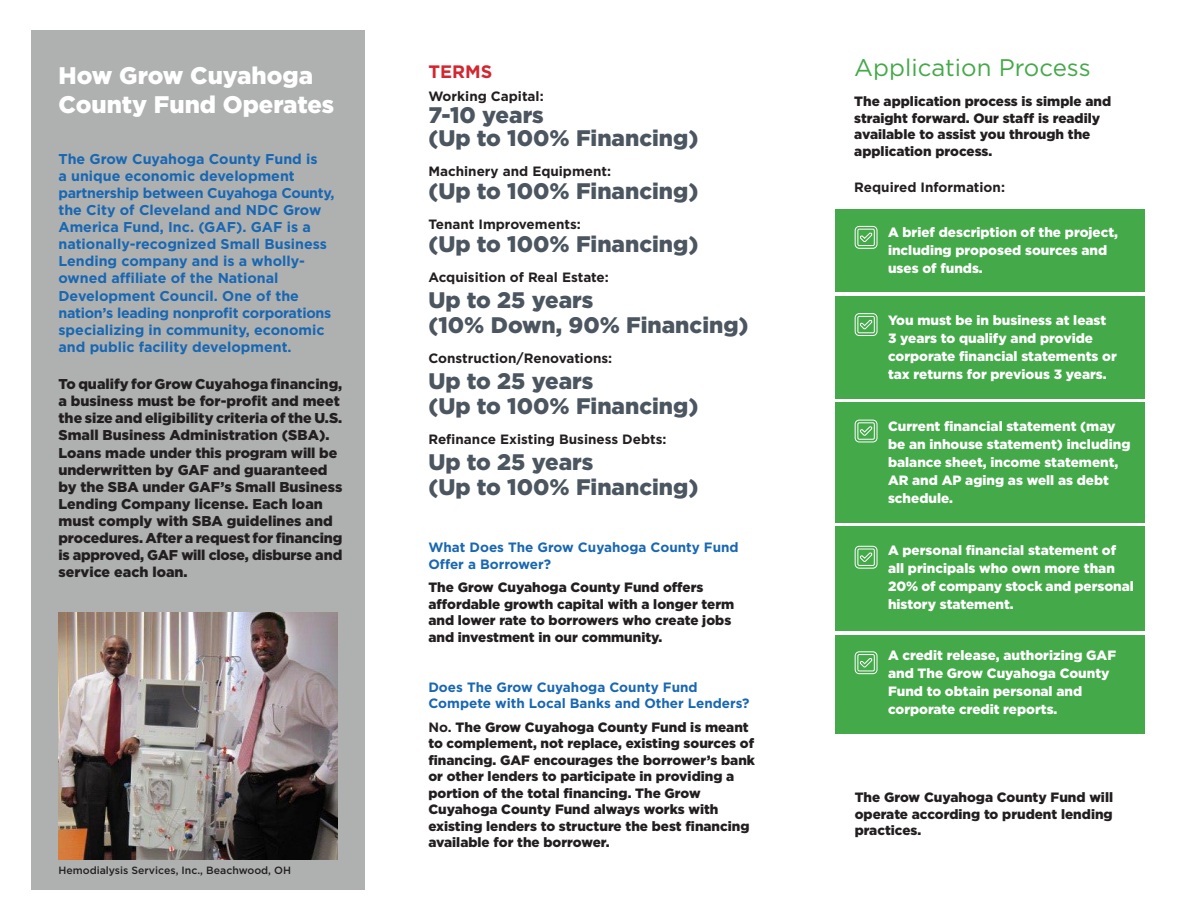
<style>
.page{position:relative;width:1188px;height:918px;background:#fff}
.page>*{position:absolute;margin:0;border:0;box-sizing:border-box;transform-origin:0 0}
.t1{font:900 24px/28.8px "Gotham";color:#fff}
.t2{font:24px "Gotham";color:#44a949}
.t3{font:900 22.5px/25.5px "Gotham";color:#4c5660}
.t4{font:700 18px "Gotham";color:#d32630}
.t5{font:900 14.25px/17.1px "Gotham";color:#231f20}
.t6{font:700 14.25px/17.1px "Gotham";color:#1867b3}
.t7{font:900 13.5px/16.5px "Gotham";color:#231f20}
.t8{font:900 13.5px/18px "Gotham";color:#fff}
.t9{font:700 13.5px "Gotham";color:#231f20}
.t10{font:700 13.5px/16.5px "Gotham";color:#1867b3}
.t11{font:500 10.5px "Gotham";color:#231f20}
.s1{font-weight:700}
</style>
<div class="page">
<div style="left:835px;top:635px;width:310px;height:99px;background:#44a949"></div>
<div style="left:835px;top:526px;width:310px;height:105px;background:#44a949"></div>
<div style="left:835px;top:402px;width:310px;height:121px;background:#44a949"></div>
<div style="left:835px;top:296px;width:310px;height:102px;background:#44a949"></div>
<div style="left:835px;top:210px;width:310px;height:82px;background:#44a949"></div>
<svg style="left:854px;top:651px;width:24px;height:24px"></svg>
<svg style="left:854px;top:545px;width:24px;height:24px"></svg>
<svg style="left:854px;top:419px;width:24px;height:24px"></svg>
<svg style="left:854px;top:313px;width:24px;height:23px"></svg>
<svg style="left:854px;top:226px;width:24px;height:23px"></svg>
<div style="left:32px;top:30px;width:333px;height:859px;background:#afb1b1"></div>
<img style="left:58px;top:612px;width:280px;height:248px">
<p class="t1" style="left:58px;top:61px;width:277px">How Grow Cuyahoga<br>County Fund Operates</p>
<p class="t6" style="left:58px;top:150px;width:278px">The Grow Cuyahoga County Fund is<br>a unique economic development partnership between Cuyahoga County, the City of Cleveland and NDC Grow America Fund, Inc. (GAF). GAF is a nationally-recognized Small Business Lending company and is a wholly&shy;owned affiliate of the National Development Council. One of the nation’s leading nonprofit corporations specializing in community, economic and public facility development.</p>
<p class="t5" style="left:58px;top:375px;width:285px">To qualify for Grow Cuyahoga financing, a business must be for-profit and meet the size and eligibility criteria of the U.S.<br>Small Business Administration (SBA).<br>Loans made under this program will be underwritten by GAF and guaranteed by the SBA under GAF’s Small Business Lending Company license. Each loan must comply with SBA guidelines and procedures. After a request for financing is approved, GAF will close, disburse and service each loan.</p>
<p class="t11" style="left:58px;top:865px;width:234px">Hemodialysis Services, Inc., Beachwood, OH</p>
<p class="t4" style="left:428px;top:61px;width:65px">TERMS</p>
<p class="t9" style="left:428px;top:88px;width:117px">Working Capital:</p>
<p class="t3" style="left:428px;top:103px;width:272px;line-height:22.5px">7-10 years<br>(Up to 100% Financing)</p>
<p class="t9" style="left:428px;top:163px;width:184px">Machinery and Equipment:</p>
<p class="t3" style="left:428px;top:178px;width:272px">(Up to 100% Financing)</p>
<p class="t9" style="left:428px;top:216px;width:154px">Tenant Improvements:</p>
<p class="t3" style="left:428px;top:231px;width:272px">(Up to 100% Financing)</p>
<p class="t9" style="left:428px;top:270px;width:182px">Acquisition of Real Estate:</p>
<p class="t3" style="left:428px;top:286px;width:322px">Up to 25 years<br>(10% Down, 90% Financing)</p>
<p class="t9" style="left:428px;top:351px;width:185px">Construction/Renovations:</p>
<p class="t3" style="left:428px;top:367px;width:272px">Up to 25 years<br>(Up to 100% Financing)</p>
<p class="t9" style="left:428px;top:432px;width:240px">Refinance Existing Business Debts:</p>
<p class="t3" style="left:428px;top:448px;width:272px">Up to 25 years<br>(Up to 100% Financing)</p>
<p class="t10" style="left:428px;top:539px;width:312px">What Does The Grow Cuyahoga County Fund<br>Offer a Borrower?</p>
<p class="t7" style="left:428px;top:579px;width:307px">The Grow Cuyahoga County Fund offers affordable growth capital with a longer term and lower rate to borrowers who create jobs and investment in our community.</p>
<p class="t10" style="left:428px;top:678px;width:323px">Does The Grow Cuyahoga County Fund<br>Compete with Local Banks and Other Lenders?</p>
<p class="t7" style="left:428px;top:718px;width:328px"><span class="s1">No.</span> The Grow Cuyahoga County Fund is meant to complement, not replace, existing sources of financing. GAF encourages the borrower’s bank or other lenders to participate in providing a portion of the total financing. The Grow Cuyahoga County Fund always works with existing lenders to structure the best financing available for the borrower.</p>
<p class="t2" style="left:854px;top:54px;width:238px">Application Process</p>
<p class="t7" style="left:854px;top:93px;width:258px">The application process is simple and straight forward. Our staff is readily available to assist you through the application process.</p>
<p class="t9" style="left:854px;top:180px;width:152px">Required Information:</p>
<p class="t8" style="left:888px;top:223px;width:232px">A brief description of the project, including proposed sources and uses of funds.</p>
<p class="t8" style="left:888px;top:311px;width:230px">You must be in business at least<br>3 years to qualify and provide corporate financial statements or tax returns for previous 3 years.</p>
<p class="t8" style="left:888px;top:417px;width:244px">Current financial statement (may be an inhouse statement) including balance sheet, income statement,<br>AR and AP aging as well as debt schedule.</p>
<p class="t8" style="left:888px;top:541px;width:247px">A personal financial statement of all principals who own more than<br>20% of company stock and personal history statement.</p>
<p class="t8" style="left:888px;top:646px;width:230px">A credit release, authorizing GAF and The Grow Cuyahoga County<br>Fund to obtain personal and corporate credit reports.</p>
<p class="t7" style="left:855px;top:789px;width:260px;text-align:justify">The Grow Cuyahoga County Fund will operate according to prudent lending practices.</p>
</div>
